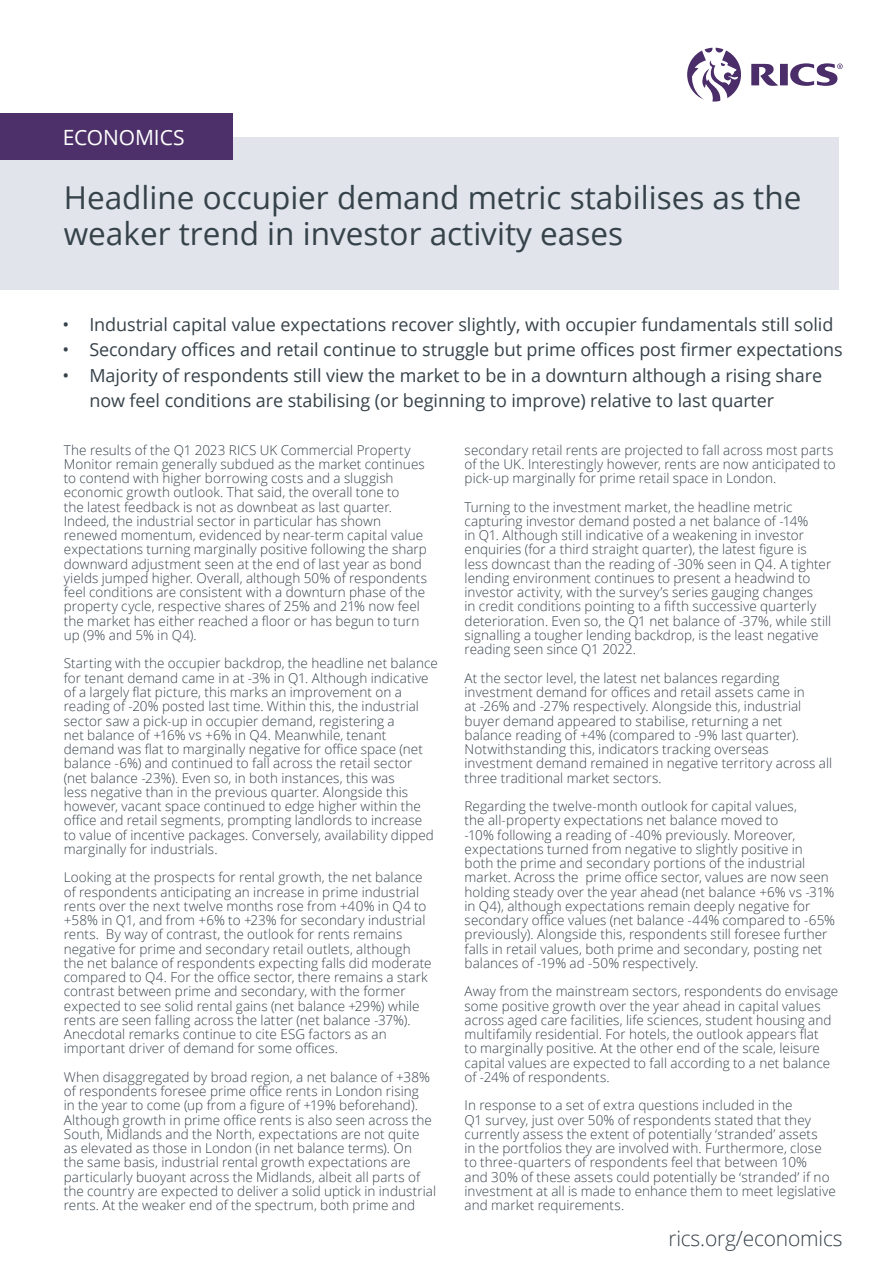
<style>
.page{position:relative;width:893px;height:1263px;background:#fff}
.page>*{position:absolute;margin:0;border:0;box-sizing:border-box;transform-origin:0 0}
.t1{font:31.5px/36px "Open Sans";color:#36424a}
.t2{font:300 21px "Open Sans";letter-spacing:-.01em;color:#36414a}
.t3{font:21px "Open Sans";letter-spacing:-.005em;color:#fff}
.t4{font:18px/25.5px "Open Sans";letter-spacing:-.005em;color:#36424a}
.Paragraph_Style{font:300 13.5px/14.2px "Open Sans";letter-spacing:.005em;color:#36424a}
</style>
<div class="page">
<div style="left:0;top:137px;width:839px;height:152px;background:#e1e5eb"></div>
<div style="left:0;top:113px;width:233px;height:46px;background:#4d3069"></div>
<svg style="left:687px;top:48px;width:156px;height:54px"></svg>
<p class="t3" style="left:63px;top:123px;width:123px">ECONOMICS</p>
<p class="t1" style="left:64px;top:179px;width:739px">Headline occupier demand metric stabilises as the weaker trend in investor activity eases</p>
<p class="t4" style="left:62px;top:311px;width:773px">• Industrial capital value expectations recover slightly, with occupier fundamentals still solid</p>
<p class="t4" style="left:62px;top:336px;width:782px">• Secondary offices and retail continue to struggle but prime offices post firmer expectations</p>
<p class="t4" style="left:89px;top:362px;width:734px;text-indent:-27px">• Majority of respondents still view the market to be in a downturn although a rising share now feel conditions are stabilising (or beginning to improve) relative to last quarter</p>
<p class="Paragraph_Style" style="left:64px;top:442px;width:365px">The results of the Q1 2023 RICS UK Commercial Property Monitor remain generally subdued as the market continues to contend with higher borrowing costs and a sluggish economic growth outlook. That said, the overall tone to<br>the latest feedback is not as downbeat as last quarter.<br>Indeed, the industrial sector in particular has shown renewed momentum, evidenced by near-term capital value expectations turning marginally positive following the sharp downward adjustment seen at the end of last year as bond yields jumped higher. Overall, although 50% of respondents feel conditions are consistent with a downturn phase of the property cycle, respective shares of 25% and 21% now feel the market has either reached a floor or has begun to turn up (9% and 5% in Q4).</p>
<p class="Paragraph_Style" style="left:64px;top:656px;width:376px">Starting with the occupier backdrop, the headline net balance for tenant demand came in at -3% in Q1. Although indicative of a largely flat picture, this marks an improvement on a reading of -20% posted last time. Within this, the industrial sector saw a pick-up in occupier demand, registering a<br>net balance of +16% vs +6% in Q4. Meanwhile, tenant demand was flat to marginally negative for office space (net balance -6%) and continued to fall across the retail sector (net balance -23%). Even so, in both instances, this was<br>less negative than in the previous quarter. Alongside this however, vacant space continued to edge higher within the office and retail segments, prompting landlords to increase to value of incentive packages. Conversely, availability dipped marginally for industrials.</p>
<p class="Paragraph_Style" style="left:64px;top:870px;width:369px">Looking at the prospects for rental growth, the net balance of respondents anticipating an increase in prime industrial rents over the next twelve months rose from +40% in Q4 to +58% in Q1, and from +6% to +23% for secondary industrial rents. By way of contrast, the outlook for rents remains negative for prime and secondary retail outlets, although the net balance of respondents expecting falls did moderate compared to Q4. For the office sector, there remains a stark contrast between prime and secondary, with the former expected to see solid rental gains (net balance +29%) while rents are seen falling across the latter (net balance -37%).<br>Anecdotal remarks continue to cite ESG factors as an important driver of demand for some offices.</p>
<p class="Paragraph_Style" style="left:64px;top:1069px;width:374px">When disaggregated by broad region, a net balance of +38% of respondents foresee prime office rents in London rising<br>in the year to come (up from a figure of +19% beforehand).<br>Although growth in prime office rents is also seen across the South, Midlands and the North, expectations are not quite as elevated as those in London (in net balance terms). On<br>the same basis, industrial rental growth expectations are particularly buoyant across the Midlands, albeit all parts of the country are expected to deliver a solid uptick in industrial rents. At the weaker end of the spectrum, both prime and</p>
<p class="Paragraph_Style" style="left:465px;top:442px;width:373px">secondary retail rents are projected to fall across most parts of the UK. Interestingly however, rents are now anticipated to pick-up marginally for prime retail space in London.</p>
<p class="Paragraph_Style" style="left:465px;top:499px;width:368px">Turning to the investment market, the headline metric capturing investor demand posted a net balance of -14%<br>in Q1. Although still indicative of a weakening in investor enquiries (for a third straight quarter), the latest figure is less downcast than the reading of -30% seen in Q4. A tighter lending environment continues to present a headwind to investor activity, with the survey’s series gauging changes<br>in credit conditions pointing to a fifth successive quarterly deterioration. Even so, the Q1 net balance of -37%, while still signalling a tougher lending backdrop, is the least negative reading seen since Q1 2022.</p>
<p class="Paragraph_Style" style="left:465px;top:670px;width:369px">At the sector level, the latest net balances regarding investment demand for offices and retail assets came in<br>at -26% and -27% respectively. Alongside this, industrial buyer demand appeared to stabilise, returning a net balance reading of +4% (compared to -9% last quarter).<br>Notwithstanding this, indicators tracking overseas investment demand remained in negative territory across all three traditional market sectors.</p>
<p class="Paragraph_Style" style="left:465px;top:799px;width:372px">Regarding the twelve-month outlook for capital values,<br>the all-property expectations net balance moved to<br>-10% following a reading of -40% previously. Moreover, expectations turned from negative to slightly positive in<br>both the prime and secondary portions of the industrial market. Across the prime office sector, values are now seen holding steady over the year ahead (net balance +6% vs -31% in Q4), although expectations remain deeply negative for secondary office values (net balance -44% compared to -65% previously). Alongside this, respondents still foresee further falls in retail values, both prime and secondary, posting net balances of -19% ad -50% respectively.</p>
<p class="Paragraph_Style" style="left:465px;top:984px;width:375px">Away from the mainstream sectors, respondents do envisage some positive growth over the year ahead in capital values across aged care facilities, life sciences, student housing and multifamily residential. For hotels, the outlook appears flat<br>to marginally positive. At the other end of the scale, leisure capital values are expected to fall according to a net balance of -24% of respondents.</p>
<p class="Paragraph_Style" style="left:465px;top:1098px;width:373px">In response to a set of extra questions included in the<br>Q1 survey, just over 50% of respondents stated that they currently assess the extent of potentially ‘stranded’ assets<br>in the portfolios they are involved with. Furthermore, close to three-quarters of respondents feel that between 10%<br>and 30% of these assets could potentially be ‘stranded’ if no investment at all is made to enhance them to meet legislative and market requirements.</p>
<p class="t2" style="left:668px;top:1223px;width:176px">rics.org/economics</p>
</div>
